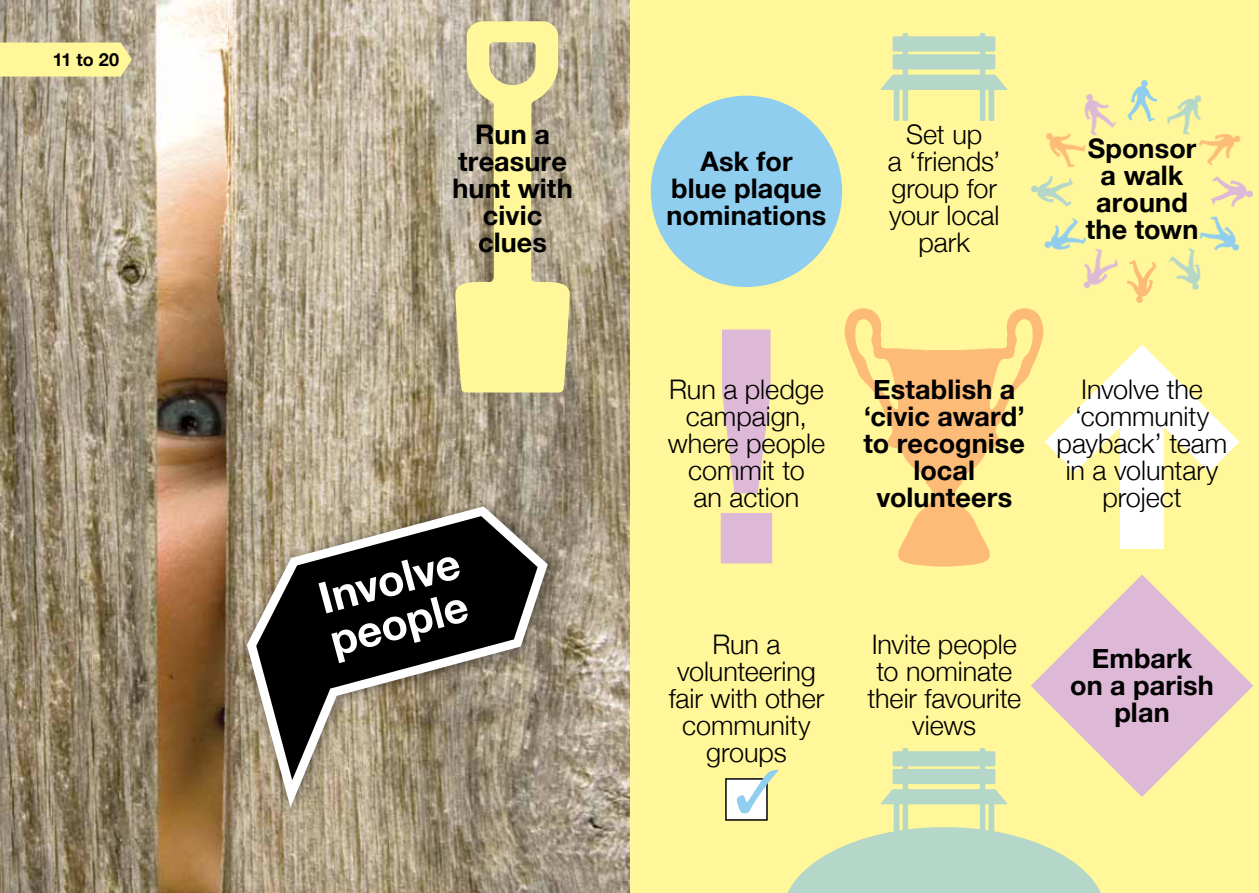
<style>
.page{position:relative;width:1259px;height:893px;background:#fff}
.page>*{position:absolute;margin:0;border:0;box-sizing:border-box;transform-origin:0 0}
.t1{font:700 43.5px/43.5px "Helvetica Neue";color:#fff}
.t2{font:300 27px/27px "Helvetica Neue";letter-spacing:-.005em;color:#000;text-align:center}
.t3{font:700 27px/27px "Helvetica Neue";letter-spacing:.005em;color:#000;text-align:center}
.t4{font:700 18px "Helvetica Neue";color:#000}
</style>
<div class="page">
<div style="left:629px;top:0;width:630px;height:893px;background:#fff799"></div>
<img style="left:844px;top:308px;width:200px;height:259px">
<svg style="left:1044px;top:344px;width:195px;height:128px"></svg>
<div style="left:1120px;top:376px;width:43px;height:173px;background:#fff"></div>
<div style="left:651px;top:96px;width:191px;height:191px;background:#90cef0;border-radius:50%"></div>
<img style="left:0;top:0;width:629px;height:893px">
<svg style="left:455px;top:21px;width:115px;height:371px;background:#dcd394"></svg>
<img style="left:880px;top:33px;width:128px;height:88px">
<svg style="left:721px;top:330px;width:51px;height:233px"></svg>
<img style="left:880px;top:748px;width:128px;height:79px">
<svg style="left:787px;top:827px;width:314px;height:66px"></svg>
<svg style="left:1031px;top:574px;width:222px;height:223px"></svg>
<img style="left:1127px;top:80px;width:30px;height:42px">
<img style="left:1084px;top:94px;width:33px;height:42px">
<img style="left:1046px;top:119px;width:45px;height:49px">
<img style="left:1031px;top:176px;width:42px;height:31px">
<img style="left:1044px;top:217px;width:43px;height:33px">
<img style="left:1070px;top:242px;width:48px;height:47px">
<img style="left:1127px;top:260px;width:30px;height:43px">
<img style="left:1168px;top:248px;width:33px;height:42px">
<img style="left:1192px;top:216px;width:48px;height:47px">
<img style="left:1211px;top:176px;width:42px;height:31px">
<img style="left:1198px;top:133px;width:43px;height:33px">
<img style="left:1167px;top:95px;width:47px;height:46px">
<div style="left:234px;top:494px;width:327px;height:325px;background:#000;opacity:.5"></div>
<svg style="left:247px;top:506px;width:301px;height:301px;background:#a79983"></svg>
<svg style="left:256px;top:516px;width:281px;height:264px;background:#5e574c"></svg>
<svg style="left:0;top:43px;width:132px;height:34px;background:#faf298"></svg>
<div style="left:726px;top:779px;width:41px;height:41px;background:#fff"></div>
<div style="left:725px;top:778px;width:42px;height:43px;border:2px solid #000"></div>
<svg style="left:737px;top:770px;width:41px;height:43px"></svg>
<p class="t4" style="left:53px;top:49px;width:68px">11 to 20</p>
<p class="t3" style="left:452px;top:121px;width:122px">Run a treasure hunt with civic clues</p>
<h1 class="t1" style="left:314px;top:577px;width:146px;rotate:-15deg">Involve people</h1>
<p class="t3" style="left:666px;top:147px;width:161px">Ask for<br>blue plaque nominations</p>
<p class="t2" style="left:887px;top:120px;width:115px">Set up<br>a ‘friends’ group for your local park</p>
<p class="t3" style="left:1085px;top:134px;width:114px">Sponsor a walk around the town</p>
<p class="t2" style="left:668px;top:376px;width:159px">Run a pledge campaign, where people commit to<br>an action</p>
<p class="t3" style="left:863px;top:376px;width:163px">Establish a ‘civic award’ to recognise local volunteers</p>
<p class="t2" style="left:1056px;top:376px;width:172px">Involve the ‘community payback’ team in a voluntary project</p>
<p class="t2" style="left:669px;top:631px;width:157px">Run a volunteering fair with other community groups</p>
<p class="t2" style="left:867px;top:631px;width:155px">Invite people to nominate their favourite views</p>
<p class="t3" style="left:1070px;top:644px;width:145px">Embark<br>on a parish plan</p>
</div>
